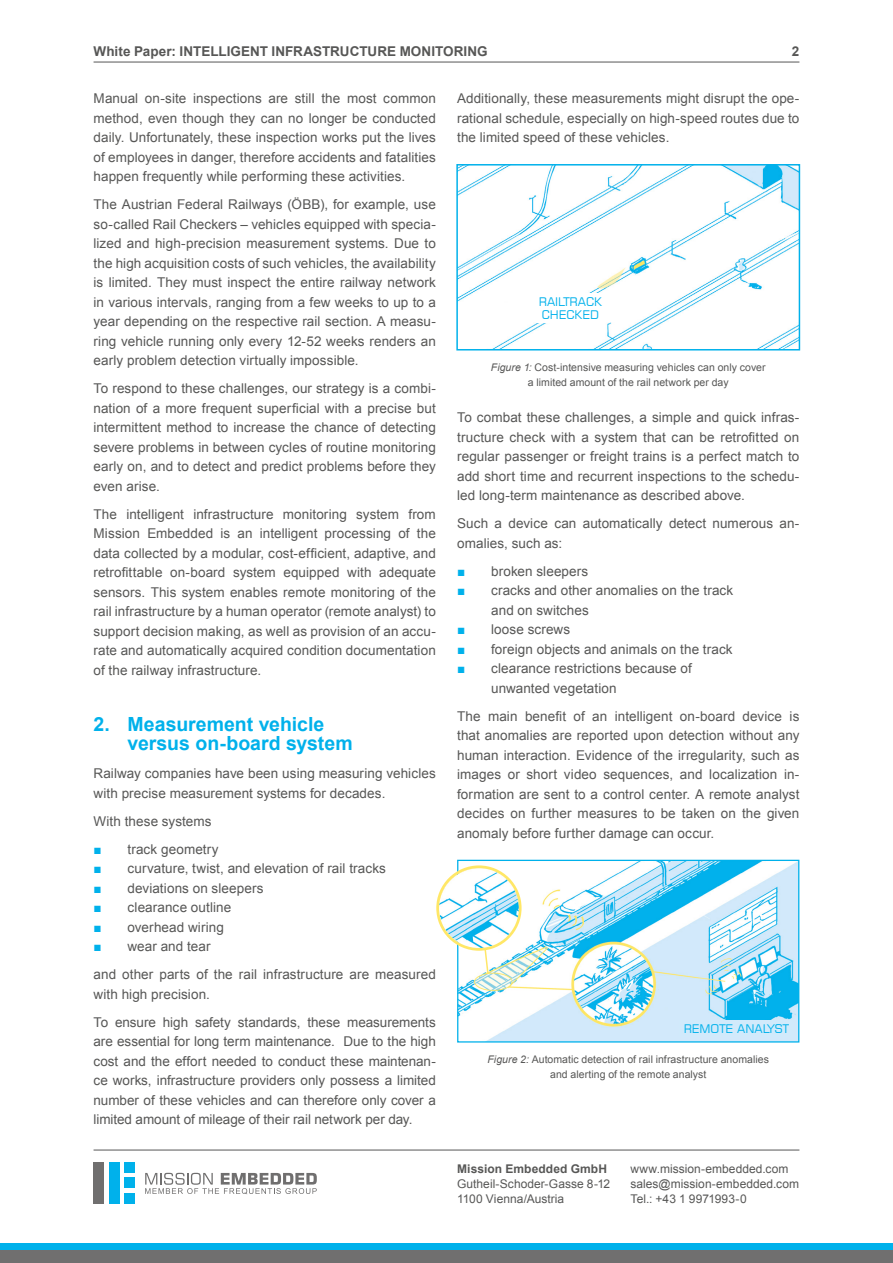
<style>
.page{position:relative;width:893px;height:1263px;background:#fff}
.page>*{position:absolute;margin:0;border:0;box-sizing:border-box;transform-origin:0 0}
.t1{font:700 19.5px/19.5px "Arial";color:#00b1eb}
.t2{font:13.5px/19.5px "Arial";letter-spacing:.005em;color:#575756;text-align:justify}
.t3{font:700 13.5px "Arial";color:#575756}
.t4{font:12px/15px "Arial";letter-spacing:.005em;color:#575756}
.t5{font:700 12px "Arial";letter-spacing:.01em;color:#575756}
.t6{font:11.85px/13.4px "Square 721 BT";color:#00b1eb}
.t7{font:10.5px/15px "Arial";letter-spacing:.005em;color:#575756;text-align:center}
.s1{color:#00b1eb}
.s2{font-style:italic}
</style>
<div class="page">
<img style="left:459px;top:167px;width:338px;height:180px">
<div style="left:456px;top:164px;width:344px;height:186px;border:2px solid #00b1eb"></div>
<svg style="left:145px;top:1173px;width:172px;height:21px"></svg>
<div style="left:94px;top:1162px;width:10px;height:41px;background:#706f6f"></div>
<div style="left:109px;top:1162px;width:10px;height:41px;background:#00b1eb"></div>
<div style="left:124px;top:1162px;width:11px;height:10px;background:#00b1eb"></div>
<div style="left:124px;top:1177px;width:11px;height:11px;background:#00b1eb"></div>
<div style="left:124px;top:1193px;width:11px;height:10px;background:#00b1eb"></div>
<hr style="left:94px;top:1150px;width:705px;height:1px;background:#575756">
<div style="left:536px;top:293px;width:70px;height:30px;background:#fff"></div>
<img style="left:459px;top:862px;width:338px;height:178px">
<div style="left:457px;top:860px;width:342px;height:182px;border:1px solid #00b1eb"></div>
<img style="left:439px;top:868px;width:80px;height:80px;border-radius:40px">
<div style="left:436px;top:865px;width:86px;height:86px;border:3px solid #ffe767;border-radius:50%"></div>
<svg style="left:483px;top:947px;width:7px;height:28px"></svg>
<hr style="left:94px;top:62px;width:705px;height:1px;background:#575756">
<div style="left:679px;top:1020px;width:115px;height:16px;background:#d1eafb"></div>
<div style="left:0;top:1250px;width:893px;height:13px;background:#706f6f"></div>
<div style="left:0;top:1244px;width:893px;height:6px;background:#00b1eb"></div>
<p class="t3" style="left:94px;top:46px;width:396px">White Paper: INTELLIGENT INFRASTRUCTURE MONITORING</p>
<p class="t3" style="left:792px;top:46px;width:9px">2</p>
<p class="t2" style="left:94px;top:89px;width:344px">Manual on-site inspections are still the most common method, even though they can no longer be conducted daily. Unfortunately, these inspection works put the lives of employees in danger, therefore accidents and fatalities happen frequently while performing these activities.</p>
<p class="t2" style="left:94px;top:195px;width:344px">The Austrian Federal Railways (ÖBB), for example, use so-called Rail Checkers – vehicles equipped with specia&shy;lized and high-precision measurement systems. Due to the high acquisition costs of such vehicles, the availability is limited. They must inspect the entire railway network in various intervals, ranging from a few weeks to up to a year depending on the respective rail section. A measu&shy;ring vehicle running only every 12-52 weeks renders an early problem detection virtually impossible.</p>
<p class="t2" style="left:94px;top:379px;width:344px">To respond to these challenges, our strategy is a combi&shy;nation of a more frequent superficial with a precise but intermittent method to increase the chance of detecting severe problems in between cycles of routine monitoring early on, and to detect and predict problems before they even arise.</p>
<p class="t2" style="left:94px;top:504px;width:344px">The intelligent infrastructure monitoring system from Mission Embedded is an intelligent processing of the data collected by a modular, cost-efficient, adaptive, and retrofittable on-board system equipped with adequate sensors. This system enables remote monitoring of the rail infrastructure by a human operator (remote analyst) to support decision making, as well as provision of an accu&shy;rate and automatically acquired condition documentation of the railway infrastructure.</p>
<h1 class="t1" style="left:128px;top:716px;width:227px;text-indent:-34px">2. Measurement vehicle versus on-board system</h1>
<p class="t2" style="left:94px;top:764px;width:344px">Railway companies have been using measuring vehicles with precise measurement systems for decades.</p>
<p class="t2" style="left:94px;top:812px;width:120px">With these systems</p>
<p class="t2" style="left:94px;top:840px;width:127px"><span class="s1">■</span> track geometry</p>
<p class="t2" style="left:94px;top:859px;width:294px"><span class="s1">■</span> curvature, twist, and elevation of rail tracks</p>
<p class="t2" style="left:94px;top:879px;width:171px"><span class="s1">■</span> deviations on sleepers</p>
<p class="t2" style="left:94px;top:899px;width:139px"><span class="s1">■</span> clearance outline</p>
<p class="t2" style="left:94px;top:918px;width:132px"><span class="s1">■</span> overhead wiring</p>
<p class="t2" style="left:94px;top:934px;width:344px;line-height:28px"><span class="s1">■</span> wear and tear<br>and other parts of the rail infrastructure are measured</p>
<p class="t2" style="left:94px;top:980px;width:344px;line-height:28px">with high precision.<br>To ensure high safety standards, these measurements</p>
<p class="t2" style="left:94px;top:1032px;width:344px">are essential for long term maintenance. Due to the high cost and the effort needed to conduct these maintenan&shy;ce works, infrastructure providers only possess a limited number of these vehicles and can therefore only cover a limited amount of mileage of their rail network per day.</p>
<p class="t2" style="left:457px;top:89px;width:344px">Additionally, these measurements might disrupt the ope&shy;rational schedule, especially on high-speed routes due to the limited speed of these vehicles.</p>
<p class="t6" style="left:539px;top:296px;width:65px">RAILTRACK<br>CHECKED</p>
<p class="t7" style="left:491px;top:360px;width:276px"><span class="s2">Figure 1:</span> Cost-intensive measuring vehicles can only cover a limited amount of the rail network per day</p>
<p class="t2" style="left:457px;top:408px;width:344px">To combat these challenges, a simple and quick infras&shy;tructure check with a system that can be retrofitted on regular passenger or freight trains is a perfect match to add short time and recurrent inspections to the schedu&shy;led long-term maintenance as described above.</p>
<p class="t2" style="left:457px;top:514px;width:344px">Such a device can automatically detect numerous an&shy;omalies, such as:</p>
<p class="t2" style="left:457px;top:561px;width:133px"><span class="s1">■</span> broken sleepers</p>
<p class="t2" style="left:491px;top:581px;width:244px;text-indent:-34px"><span class="s1">■</span> cracks and other anomalies on the track and on switches</p>
<p class="t2" style="left:457px;top:621px;width:115px"><span class="s1">■</span> loose screws</p>
<p class="t2" style="left:457px;top:639px;width:277px"><span class="s1">■</span> foreign objects and animals on the track</p>
<p class="t2" style="left:491px;top:660px;width:202px;text-indent:-34px"><span class="s1">■</span> clearance restrictions because of unwanted vegetation</p>
<p class="t2" style="left:457px;top:706px;width:344px">The main benefit of an intelligent on-board device is that anomalies are reported upon detection without any human interaction. Evidence of the irregularity, such as images or short video sequences, and localization in&shy;formation are sent to a control center. A remote analyst decides on further measures to be taken on the given anomaly before further damage can occur.</p>
<p class="t6" style="left:684px;top:1023px;width:107px">REMOTE ANALYST</p>
<p class="t7" style="left:487px;top:1053px;width:283px"><span class="s2">Figure 2:</span> Automatic detection of rail infrastructure anomalies and alerting of the remote analyst</p>
<p class="t5" style="left:457px;top:1164px;width:151px">Mission Embedded GmbH</p>
<p class="t4" style="left:457px;top:1178px;width:155px">Gutheil-Schoder-Gasse 8-12<br>1100 Vienna/Austria</p>
<p class="t4" style="left:630px;top:1163px;width:170px">www.mission-embedded.com sales@mission-embedded.com<br>Tel.: +43 1 9971993-0</p>
</div>
